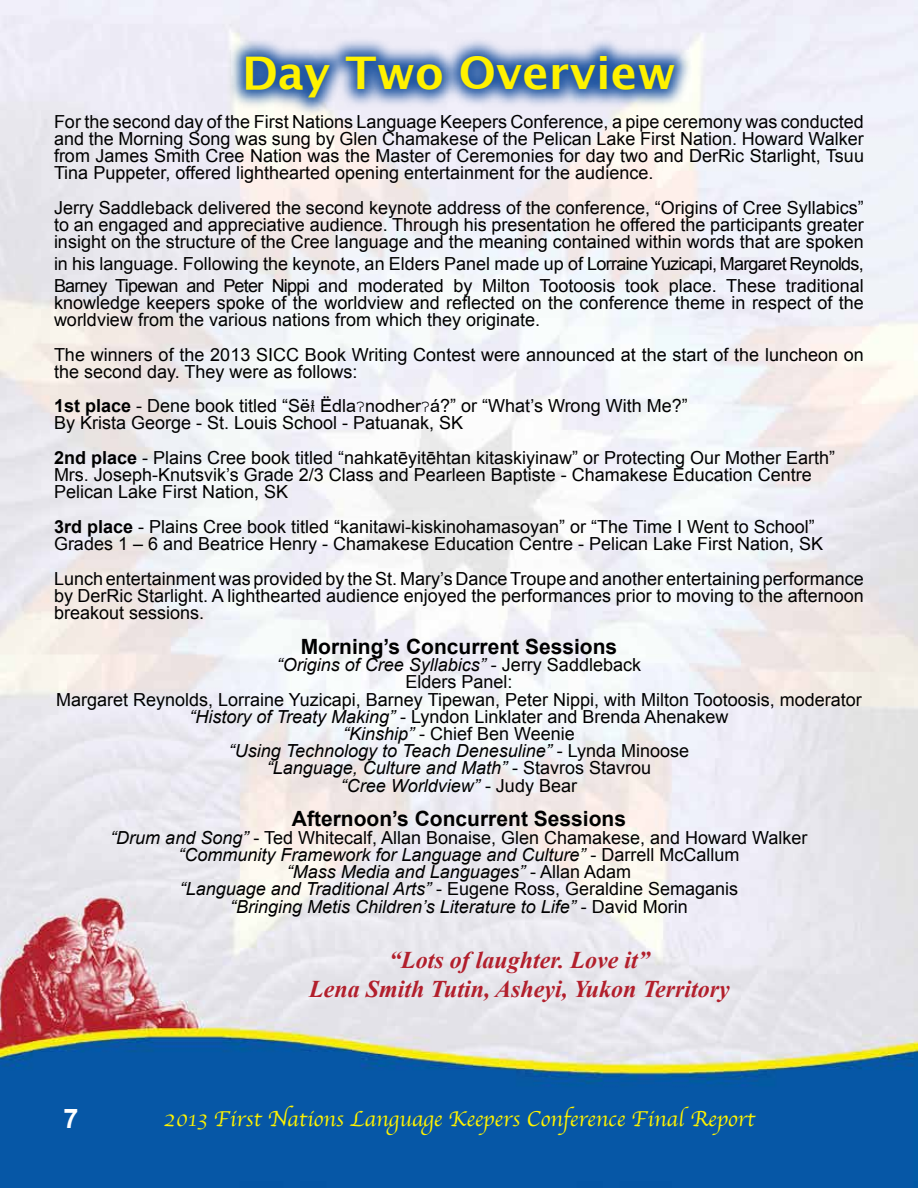
<style>
.page{position:relative;width:918px;height:1188px;background:#fff}
.page>*{position:absolute;margin:0;border:0;box-sizing:border-box;transform-origin:0 0}
.t1{font:700 45px "Lucida Grande";color:#fff200}
.t2{font:700 27px "Arial";color:#fff}
.t3{font:italic 700 24px/28.8px "Times New Roman";color:#b21f2c;text-align:center}
.t4{font:22.5px "Apple Chancery";color:#fff200}
.t5{font:700 21px "Arial";color:#000}
.t6{font:18px/17.2px "Arial";color:#000}
.t7{font:italic 18px/17.2px "Arial";color:#000;text-align:center}
.s1{font-weight:700}
.s2{font-family:"Arial DEN"}
.s3{font-style:italic}
.s4{font-style:normal}
</style>
<div class="page">
<img style="left:0;top:0;width:918px;height:1188px">
<svg style="left:227px;top:38px;width:466px;height:79px;background:#96acd1"></svg>
<h1 class="t1" style="left:242px;top:37px;width:435px">Day Two Overview</h1>
<p class="t6" style="left:54px;top:113px;width:812px;text-align:justify">For the second day of the First Nations Language Keepers Conference, a pipe ceremony was conducted and the Morning Song was sung by Glen Chamakese of the Pelican Lake First Nation. Howard Walker from James Smith Cree Nation was the Master of Ceremonies for day two and DerRic Starlight, Tsuu Tina Puppeter, offered lighthearted opening entertainment for the audience.</p>
<p class="t6" style="left:54px;top:199px;width:811px;text-align:justify">Jerry Saddleback delivered the second keynote address of the conference, “Origins of Cree Syllabics” to an engaged and appreciative audience. Through his presentation he offered the participants greater insight on the structure of the Cree language and the meaning contained within words that are spoken</p>
<p class="t6" style="left:54px;top:253px;width:811px;line-height:21.6px">in his language. Following the keynote, an Elders Panel made up of Lorraine Yuzicapi, Margaret Reynolds,<br>Barney Tipewan and Peter Nippi and moderated by Milton Tootoosis took place. These traditional</p>
<p class="t6" style="left:54px;top:294px;width:811px">knowledge keepers spoke of the worldview and reflected on the conference theme in respect of the worldview from the various nations from which they originate.</p>
<p class="t6" style="left:54px;top:346px;width:811px">The winners of the 2013 SICC Book Writing Contest were announced at the start of the luncheon on the second day. They were as follows:</p>
<p class="t6" style="left:54px;top:398px;width:635px"><span class="s1">1st place</span> - Dene book titled “<span class="s2">Sf× Fdla¿nodher¿á?</span>” or “What’s Wrong With Me?”<br>By Krista George - St. Louis School - Patuanak, SK</p>
<p class="t6" style="left:54px;top:449px;width:783px"><span class="s1">2nd place</span> - Plains Cree book titled “nahkatēyitēhtan kitaskiyinaw” or Protecting Our Mother Earth”<br>Mrs. Joseph-Knutsvik’s Grade 2/3 Class and Pearleen Baptiste - Chamakese Education Centre<br>Pelican Lake First Nation, SK</p>
<p class="t6" style="left:54px;top:518px;width:771px"><span class="s1">3rd place</span> - Plains Cree book titled “kanitawi-kiskinohamasoyan” or “The Time I Went to School”<br>Grades 1 – 6 and Beatrice Henry - Chamakese Education Centre - Pelican Lake First Nation, SK</p>
<p class="t6" style="left:54px;top:570px;width:811px;text-align:justify">Lunch entertainment was provided by the St. Mary’s Dance Troupe and another entertaining performance by DerRic Starlight. A lighthearted audience enjoyed the performances prior to moving to the afternoon breakout sessions.</p>
<p class="t5" style="left:301px;top:632px;width:318px">Morning’s Concurrent Sessions</p>
<p class="t6" style="left:56px;top:656px;width:807px;text-align:center"><span class="s3">“Origins of Cree Syllabics”</span> - Jerry Saddleback<br>Elders Panel:<br>Margaret Reynolds, Lorraine Yuzicapi, Barney Tipewan, Peter Nippi, with Milton Tootoosis, moderator <span class="s3">“History of Treaty Making”</span> - Lyndon Linklater and Brenda Ahenakew<br><span class="s3">“Kinship”</span> - Chief Ben Weenie<br><span class="s3">“Using Technology to Teach Denesuline”</span> - Lynda Minoose<br><span class="s3">“Language, Culture and Math”</span> - Stavros Stavrou<br><span class="s3">“Cree Worldview”</span> - Judy Bear</p>
<p class="t5" style="left:292px;top:805px;width:336px">Afternoon’s Concurrent Sessions</p>
<p class="t7" style="left:110px;top:829px;width:699px">“Drum and Song” <span class="s4">- Ted Whitecalf, Allan Bonaise, Glen Chamakese, and Howard Walker </span>“Community Framework for Language and Culture” <span class="s4">- Darrell McCallum<br></span>“Mass Media and Languages” <span class="s4">- Allan Adam<br></span>“Language and Traditional Arts” <span class="s4">- Eugene Ross, Geraldine Semaganis<br></span>“Bringing Metis Children’s Literature to Life” <span class="s4">- David Morin</span></p>
<h3 class="t3" style="left:309px;top:945px;width:422px">“Lots of laughter. Love it”<br>Lena Smith Tutin, Asheyi, Yukon Territory</h3>
<h2 class="t2" style="left:64px;top:1101px;width:17px">7</h2>
<p class="t4" style="left:163px;top:1101px;width:593px">2013 First Nations Language Keepers Conference Final Report</p>
</div>
